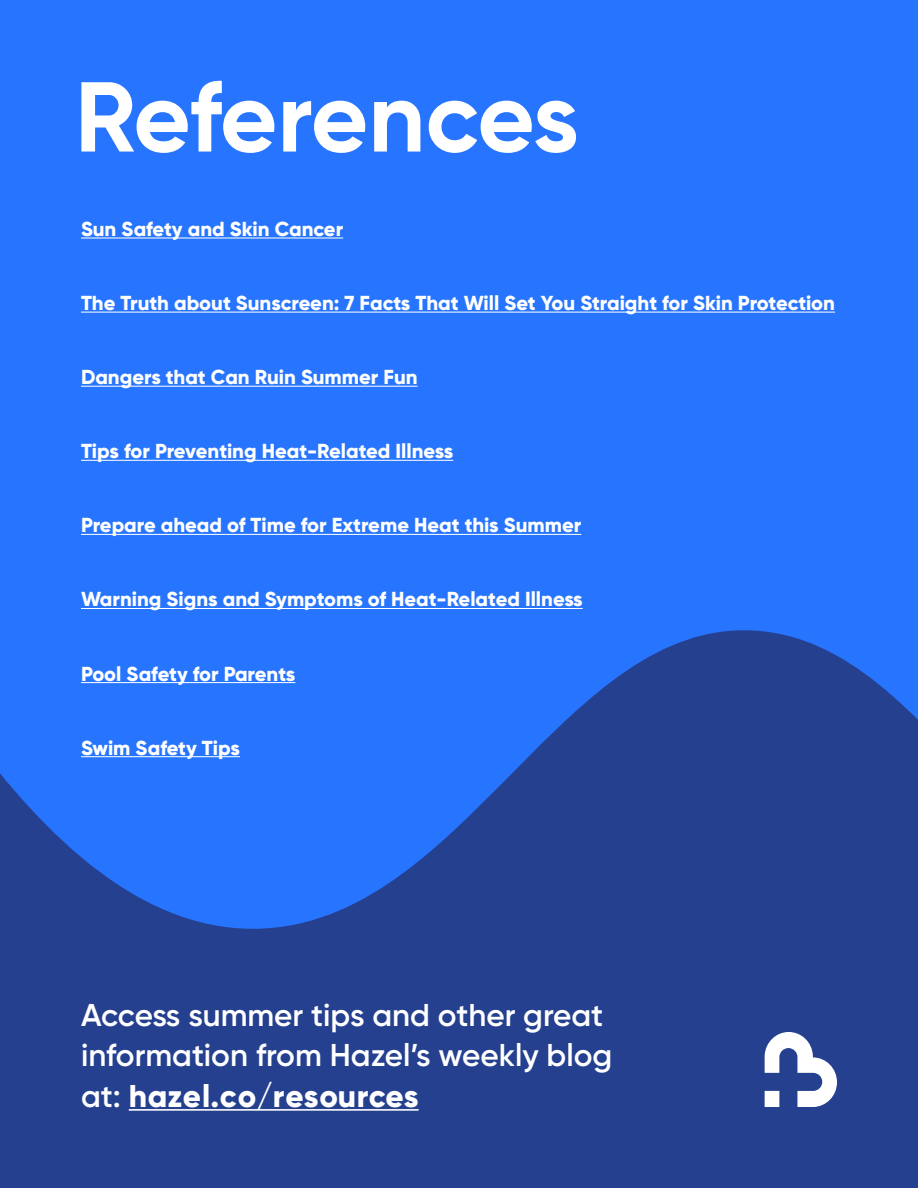
<style>
.page{position:relative;width:918px;height:1188px;background:#2775ff}
.page>*{position:absolute;margin:0;border:0;box-sizing:border-box;transform-origin:0 0}
.t1{font:700 99px "Gilroy";letter-spacing:-.015em;color:#fff}
.t2{font:600 31.5px/40.5px "Gilroy";color:#fff}
.t3{font:800 20.25px "Gilroy";color:#fff}
.s1{font-weight:800}
</style>
<div class="page">
<svg style="left:0;top:630px;width:918px;height:558px;fill:#25408f"></svg>
<svg style="left:765px;top:1032px;width:72px;height:75px;background:#8c9bc4"></svg>
<hr style="left:81px;top:237px;width:262px;height:2px;background:#fff">
<hr style="left:81px;top:312px;width:754px;height:1px;background:#fff">
<hr style="left:81px;top:386px;width:337px;height:1px;background:#fff">
<hr style="left:81px;top:460px;width:372px;height:1px;background:#fff">
<hr style="left:81px;top:534px;width:500px;height:1px;background:#fff">
<hr style="left:81px;top:608px;width:502px;height:1px;background:#fff">
<hr style="left:81px;top:682px;width:214px;height:1px;background:#fff">
<hr style="left:81px;top:756px;width:159px;height:1px;background:#fff">
<hr style="left:129px;top:1109px;width:290px;height:2px;background:#fff">
<h1 class="t1" style="left:75px;top:55px;width:505px">References</h1>
<p class="t3" style="left:81px;top:216px;width:264px">Sun Safety and Skin Cancer</p>
<p class="t3" style="left:81px;top:290px;width:756px">The Truth about Sunscreen: 7 Facts That Will Set You Straight for Skin Protection</p>
<p class="t3" style="left:81px;top:364px;width:338px">Dangers that Can Ruin Summer Fun</p>
<p class="t3" style="left:81px;top:438px;width:374px">Tips for Preventing Heat-Related Illness</p>
<p class="t3" style="left:81px;top:513px;width:502px">Prepare ahead of Time for Extreme Heat this Summer</p>
<p class="t3" style="left:81px;top:587px;width:503px">Warning Signs and Symptoms of Heat-Related Illness</p>
<p class="t3" style="left:81px;top:661px;width:216px">Pool Safety for Parents</p>
<p class="t3" style="left:81px;top:735px;width:160px">Swim Safety Tips</p>
<h2 class="t2" style="left:81px;top:994px;width:533px">Access summer tips and other great information from Hazel’s weekly blog at: <span class="s1">hazel.co/resources</span></h2>
</div>
